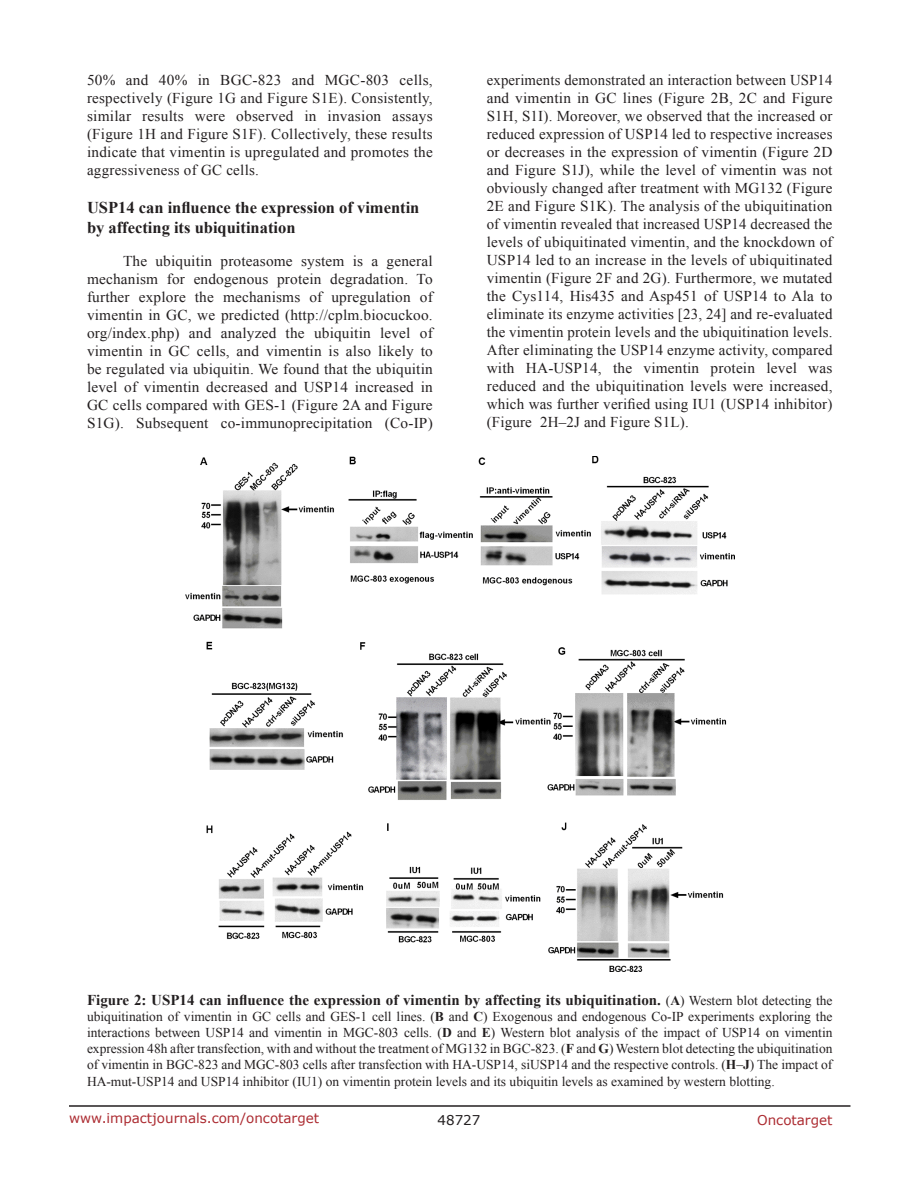
<style>
.page{position:relative;width:918px;height:1188px;background:#fff}
.page>*{position:absolute;margin:0;border:0;box-sizing:border-box;transform-origin:0 0}
.SubHeading_middle{font:700 16.5px/19.8px "Times New Roman";color:#231f20}
.BodyText{font:15px/18px "Times New Roman";letter-spacing:.01em;color:#231f20;text-align:justify}
.FigureText{font:700 15px "Times New Roman";color:#231f20}
.FigureText-2{font:13.5px/16.2px "Times New Roman";color:#231f20;text-align:justify}
.t1{font:13.5px "Verdana";color:#ac2b31}
.t2{font:13.5px "Verdana";color:#231f20}
.s1{font-weight:400;font-size:13.5px}
.s2{font-size:13.5px}
.s3{font-weight:700}
</style>
<div class="page">
<hr style="left:69px;top:1105px;width:781px;height:2px;background:#231f20">
<img style="left:185px;top:456px;width:549px;height:515px">
<p class="BodyText" style="left:87px;top:71px;width:347px">50% and 40% in BGC-823 and MGC-803 cells, respectively (Figure 1G and Figure S1E). Consistently, similar results were observed in invasion assays (Figure 1H and Figure S1F). Collectively, these results indicate that vimentin is upregulated and promotes the aggressiveness of GC cells.</p>
<p class="SubHeading_middle" style="left:87px;top:197px;width:334px">USP14 can influence the expression of vimentin by affecting its ubiquitination</p>
<p class="BodyText" style="left:87px;top:252px;width:347px;text-indent:36px">The ubiquitin proteasome system is a general mechanism for endogenous protein degradation. To further explore the mechanisms of upregulation of vimentin in GC, we predicted (http://cplm.biocuckoo. org/index.php) and analyzed the ubiquitin level of vimentin in GC cells, and vimentin is also likely to be regulated via ubiquitin. We found that the ubiquitin level of vimentin decreased and USP14 increased in GC cells compared with GES-1 (Figure 2A and Figure S1G). Subsequent co-immunoprecipitation (Co-IP)</p>
<p class="BodyText" style="left:487px;top:71px;width:347px">experiments demonstrated an interaction between USP14 and vimentin in GC lines (Figure 2B, 2C and Figure S1H, S1I). Moreover, we observed that the increased or reduced expression of USP14 led to respective increases or decreases in the expression of vimentin (Figure 2D and Figure S1J), while the level of vimentin was not obviously changed after treatment with MG132 (Figure 2E and Figure S1K). The analysis of the ubiquitination of vimentin revealed that increased USP14 decreased the levels of ubiquitinated vimentin, and the knockdown of USP14 led to an increase in the levels of ubiquitinated vimentin (Figure 2F and 2G). Furthermore, we mutated the Cys114, His435 and Asp451 of USP14 to Ala to eliminate its enzyme activities [23, 24] and re-evaluated the vimentin protein levels and the ubiquitination levels.<br>After eliminating the USP14 enzyme activity, compared with HA-USP14, the vimentin protein level was reduced and the ubiquitination levels were increased, which was further verified using IU1 (USP14 inhibitor) (Figure 2H–2J and Figure S1L).</p>
<p class="FigureText" style="left:87px;top:989px;width:747px">Figure 2: USP14 can influence the expression of vimentin by affecting its ubiquitination. <span class="s1">(</span><span class="s2">A</span><span class="s1">) Western blot detecting the</span></p>
<p class="FigureText-2" style="left:87px;top:1008px;width:747px">ubiquitination of vimentin in GC cells and GES-1 cell lines. (<span class="s3">B</span> and <span class="s3">C</span>) Exogenous and endogenous Co-IP experiments exploring the interactions between USP14 and vimentin in MGC-803 cells. (<span class="s3">D</span> and <span class="s3">E</span>) Western blot analysis of the impact of USP14 on vimentin expression 48h after transfection, with and without the treatment of MG132 in BGC-823. (<span class="s3">F</span> and <span class="s3">G</span>) Western blot detecting the ubiquitination of vimentin in BGC-823 and MGC-803 cells after transfection with HA-USP14, siUSP14 and the respective controls. (<span class="s3">H</span>–<span class="s3">J</span>) The impact of HA-mut-USP14 and USP14 inhibitor (IU1) on vimentin protein levels and its ubiquitin levels as examined by western blotting.</p>
<p class="t1" style="left:69px;top:1109px;width:252px">www.impactjournals.com/oncotarget</p>
<p class="t2" style="left:438px;top:1111px;width:44px">48727</p>
<p class="t1" style="left:757px;top:1111px;width:77px">Oncotarget</p>
</div>
